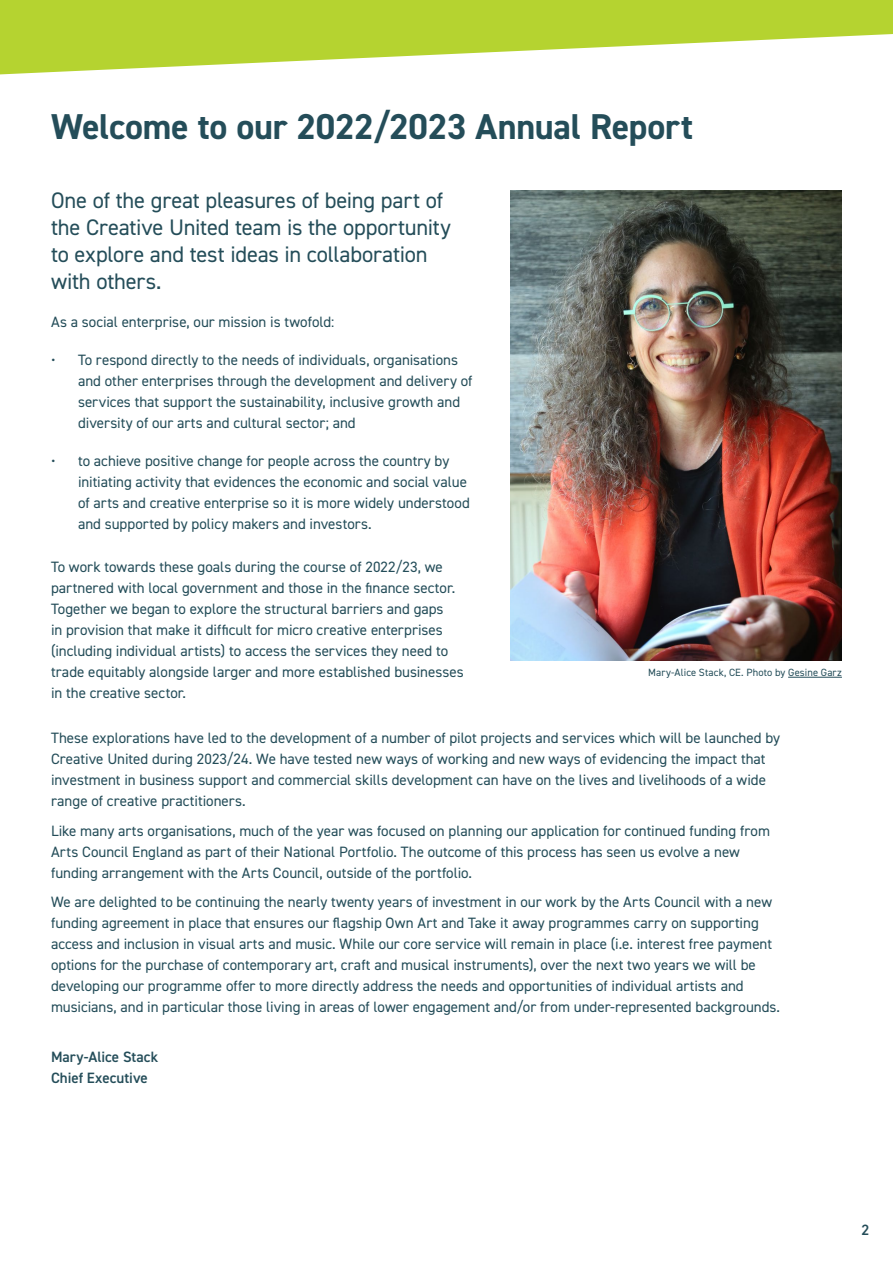
<style>
.page{position:relative;width:893px;height:1263px;background:#fff}
.page>*{position:absolute;margin:0;border:0;box-sizing:border-box;transform-origin:0 0}
.t1{font:700 36px "DIN2014";letter-spacing:-.005em;color:#244d59}
.t2{font:22.5px/27px "DIN2014";letter-spacing:-.01em;color:#244d59}
.t3{font:15px/21px "DIN2014";color:#244d59}
.t4{font:600 15px/20.5px "DIN2014";letter-spacing:.005em;color:#244d59}
.t5{font:10.5px "DIN2014";letter-spacing:.015em;color:#244d59}
</style>
<div class="page">
<img style="left:510px;top:190px;width:332px;height:471px">
<hr style="left:788px;top:677px;width:54px;height:1px;background:#244d59">
<svg style="left:0;top:0;width:893px;height:74px;fill:#b5d330"></svg>
<h1 class="t1" style="left:51px;top:102px;width:643px">Welcome to our 2022/2023 Annual Report</h1>
<h2 class="t2" style="left:51px;top:186px;width:401px">One of the great pleasures of being part of the Creative United team is the opportunity to explore and test ideas in collaboration with others.</h2>
<p class="t3" style="left:51px;top:311px;width:285px">As a social enterprise, our mission is twofold:</p>
<p class="t3" style="left:78px;top:349px;width:396px;text-indent:-27px">• To respond directly to the needs of individuals, organisations and other enterprises through the development and delivery of services that support the sustainability, inclusive growth and diversity of our arts and cultural sector; and</p>
<p class="t3" style="left:78px;top:450px;width:393px;text-indent:-27px">• to achieve positive change for people across the country by initiating activity that evidences the economic and social value of arts and creative enterprise so it is more widely understood and supported by policy makers and investors.</p>
<p class="t3" style="left:51px;top:555px;width:414px">To work towards these goals during the course of 2022/23, we partnered with local government and those in the finance sector.<br>Together we began to explore the structural barriers and gaps<br>in provision that make it difficult for micro creative enterprises (including individual artists) to access the services they need to trade equitably alongside larger and more established businesses in the creative sector.</p>
<p class="t3" style="left:51px;top:727px;width:731px">These explorations have led to the development of a number of pilot projects and services which will be launched by Creative United during 2023/24. We have tested new ways of working and new ways of evidencing the impact that investment in business support and commercial skills development can have on the lives and livelihoods of a wide range of creative practitioners.</p>
<p class="t3" style="left:51px;top:820px;width:720px">Like many arts organisations, much of the year was focused on planning our application for continued funding from<br>Arts Council England as part of their National Portfolio. The outcome of this process has seen us evolve a new funding arrangement with the Arts Council, outside of the portfolio.</p>
<p class="t3" style="left:51px;top:891px;width:731px">We are delighted to be continuing the nearly twenty years of investment in our work by the Arts Council with a new funding agreement in place that ensures our flagship Own Art and Take it away programmes carry on supporting access and inclusion in visual arts and music. While our core service will remain in place (i.e. interest free payment options for the purchase of contemporary art, craft and musical instruments), over the next two years we will be developing our programme offer to more directly address the needs and opportunities of individual artists and musicians, and in particular those living in areas of lower engagement and/or from under-represented backgrounds.</p>
<p class="t4" style="left:51px;top:1046px;width:109px">Mary-Alice Stack<br>Chief Executive</p>
<p class="t5" style="left:648px;top:666px;width:195px">Mary-Alice Stack, CE. Photo by Gesine Garz</p>
<p class="t4" style="left:861px;top:1219px;width:9px">2</p>
</div>
